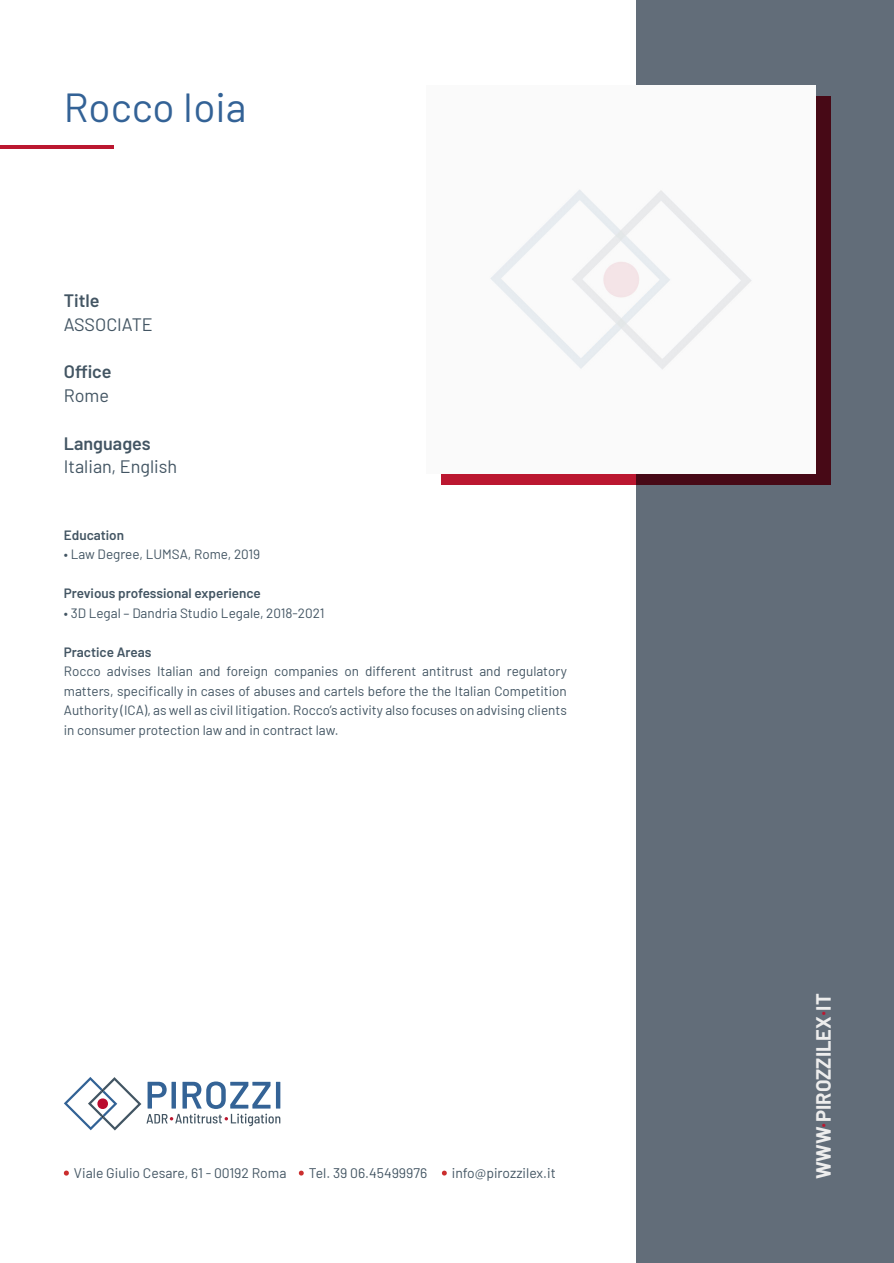
<style>
.page{position:relative;width:894px;height:1263px;background:#fff}
.page>*{position:absolute;margin:0;border:0;box-sizing:border-box;transform-origin:0 0}
.t1{font:40.5px "Barlow";color:#336296}
.t2{font:700 20.1px "Barlow";color:#ededed}
.t3{font:18px "Barlow";color:#435563}
.t4{font:600 18px "Barlow";color:#435563}
.t5{font:13.95px "Barlow";color:#435563}
.t6{font:13.5px/19.5px "Barlow";color:#435563;text-align:justify}
.t7{font:600 13.5px "Barlow";color:#435563}
</style>
<div class="page">
<div style="left:635px;top:0;width:258px;height:1263px;background:#626d79"></div>
<svg style="left:64px;top:1170px;width:5px;height:6px"></svg>
<svg style="left:298px;top:1170px;width:6px;height:6px"></svg>
<svg style="left:441px;top:1170px;width:6px;height:6px"></svg>
<svg style="left:64px;top:1077px;width:216px;height:53px"></svg>
<svg style="left:441px;top:96px;width:388px;height:389px;background:#6f1f2d"></svg>
<hr style="left:0;top:145px;width:113px;height:3px;background:#bb1730">
<img style="left:441px;top:85px;width:374px;height:389px">
<h1 class="t1" style="left:64px;top:81px;width:184px">Rocco Ioia</h1>
<h3 class="t4" style="left:64px;top:289px;width:37px">Title</h3>
<h3 class="t3" style="left:64px;top:313px;width:90px">ASSOCIATE</h3>
<h3 class="t4" style="left:64px;top:360px;width:49px">Office</h3>
<h3 class="t3" style="left:64px;top:384px;width:47px">Rome</h3>
<h3 class="t4" style="left:64px;top:432px;width:88px">Languages</h3>
<h3 class="t3" style="left:64px;top:455px;width:115px">Italian, English</h3>
<p class="t7" style="left:64px;top:526px;width:62px">Education</p>
<p class="t6" style="left:64px;top:544px;width:198px">• Law Degree, LUMSA, Rome, 2019</p>
<p class="t7" style="left:64px;top:585px;width:198px">Previous professional experience</p>
<p class="t6" style="left:64px;top:602px;width:262px">• 3D Legal – Dandria Studio Legale, 2018-2021</p>
<p class="t7" style="left:64px;top:643px;width:89px">Practice Areas</p>
<p class="t6" style="left:64px;top:661px;width:504px">Rocco advises Italian and foreign companies on different antitrust and regulatory matters, specifically in cases of abuses and cartels before the the Italian Competition Authority (ICA), as well as civil litigation. Rocco’s activity also focuses on advising clients in consumer protection law and in contract law.</p>
<p class="t5" style="left:74px;top:1164px;width:214px">Viale Giulio Cesare, 61 - 00192 Roma</p>
<p class="t5" style="left:308px;top:1164px;width:120px">Tel. 39 06.45499976</p>
<p class="t5" style="left:451px;top:1164px;width:105px">info@pirozzilex.it</p>
<h2 class="t2" style="left:810px;top:1179px;width:187px;rotate:-90deg">WWW<sup>.</sup>PIROZZILEX<sup>.</sup>IT</h2>
</div>
